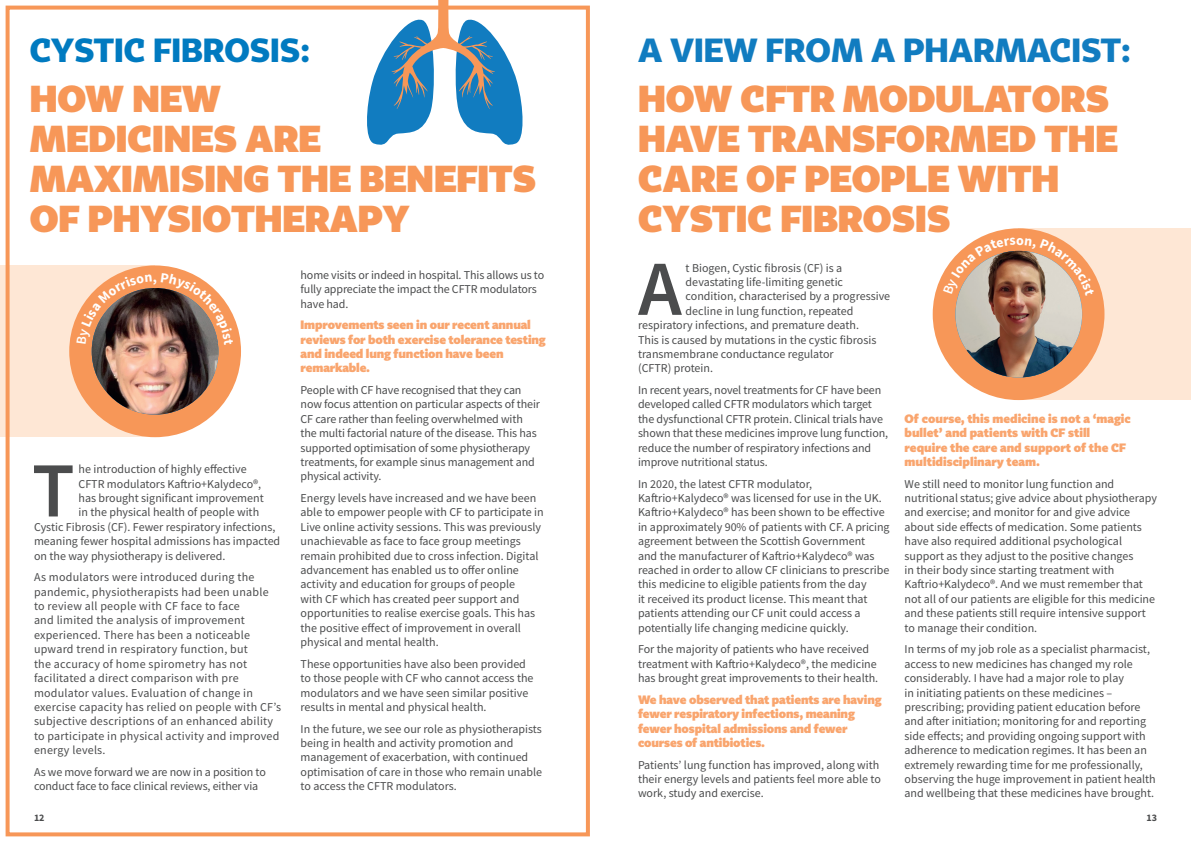
<style>
.page{position:relative;width:1191px;height:842px;background:#fff}
.page>*{position:absolute;margin:0;border:0;box-sizing:border-box;transform-origin:0 0}
.t1{font:600 78.1px "Source Sans Pro";color:#4b4c4d}
.t2{font:500 37px/40px "Tabac Sans";color:#f79758}
.t3{font:700 33px "Tabac Sans";color:#117cc0}
.t4{font:700 33px "Tabac Sans";color:#007ac0}
.t5{font:12px/14.4px "Source Sans Pro";color:#4b4c4d}
.t6{font:12px/14.4px "Source Sans Pro";letter-spacing:.02em;color:#4b4c4d}
.t7{font:500 12px/14.4px "Tabac Sans";letter-spacing:-.01em;color:#f9a56e}
.t8{font:700 10px "Source Sans Pro";color:#4b4c4d}
</style>
<div class="page">
<div style="left:1019px;top:228px;width:172px;height:172px;background:#fee7d5"></div>
<div style="left:932px;top:228px;width:172px;height:172px;background:#f79758;border-radius:50%"></div>
<img style="left:955px;top:251px;width:127px;height:126px;border-radius:63px">
<div style="left:0;top:265px;width:155px;height:172px;background:#fee7d5"></div>
<div style="left:69px;top:265px;width:172px;height:172px;background:#f79758;border-radius:50%"></div>
<img style="left:92px;top:288px;width:126px;height:127px;border-radius:63px">
<svg style="left:364px;top:0;width:161px;height:145px"></svg>
<div style="left:6px;top:6px;width:584px;height:830px;border:4px solid #f79758"></div>
<svg style="left:943px;top:237px;width:151px;height:59px"></svg>
<svg style="left:77px;top:273px;width:156px;height:72px"></svg>
<p class="t4" style="left:30px;top:30px;width:282px">CYSTIC FIBROSIS:</p>
<p class="t2" style="left:30px;top:79px;width:508px">HOW NEW<br>MEDICINES ARE<br>MAXIMISING THE BENEFITS<br>OF PHYSIOTHERAPY</p>
<p class="t1" style="left:32px;top:439px;width:44px">T</p>
<p class="t5" style="left:79px;top:462px;width:170px">he introduction of highly effective</p>
<p class="t5" style="left:79px;top:476px;width:184px">CFTR modulators Kaftrio+Kalydeco®,</p>
<p class="t5" style="left:79px;top:491px;width:187px">has brought significant improvement</p>
<p class="t5" style="left:79px;top:505px;width:182px">in the physical health of people with</p>
<p class="t5" style="left:34px;top:520px;width:243px">Cystic Fibrosis (CF). Fewer respiratory infections,</p>
<p class="t5" style="left:34px;top:534px;width:248px">meaning fewer hospital admissions has impacted</p>
<p class="t5" style="left:34px;top:548px;width:193px">on the way physiotherapy is delivered.</p>
<p class="t6" style="left:34px;top:570px;width:248px">As modulators were introduced during the pandemic, physiotherapists had been unable to review all people with CF face to face<br>and limited the analysis of improvement experienced. There has been a noticeable upward trend in respiratory function, but<br>the accuracy of home spirometry has not facilitated a direct comparison with pre modulator values. Evaluation of change in exercise capacity has relied on people with CF’s subjective descriptions of an enhanced ability to participate in physical activity and improved energy levels.</p>
<p class="t5" style="left:34px;top:764px;width:233px">As we move forward we are now in a position to conduct face to face clinical reviews, either via</p>
<p class="t5" style="left:300px;top:268px;width:245px">home visits or indeed in hospital. This allows us to fully appreciate the impact the CFTR modulators have had.</p>
<p class="t7" style="left:300px;top:318px;width:247px">Improvements seen in our recent annual reviews for both exercise tolerance testing and indeed lung function have been remarkable.</p>
<p class="t5" style="left:300px;top:383px;width:241px">People with CF have recognised that they can now focus attention on particular aspects of their CF care rather than feeling overwhelmed with the multi factorial nature of the disease. This has supported optimisation of some physiotherapy treatments, for example sinus management and physical activity.</p>
<p class="t5" style="left:300px;top:491px;width:244px">Energy levels have increased and we have been able to empower people with CF to participate in Live online activity sessions. This was previously unachievable as face to face group meetings remain prohibited due to cross infection. Digital advancement has enabled us to offer online activity and education for groups of people<br>with CF which has created peer support and opportunities to realise exercise goals. This has the positive effect of improvement in overall physical and mental health.</p>
<p class="t5" style="left:300px;top:656px;width:234px">These opportunities have also been provided to those people with CF who cannot access the modulators and we have seen similar positive results in mental and physical health.</p>
<p class="t5" style="left:300px;top:721px;width:243px">In the future, we see our role as physiotherapists being in health and activity promotion and management of exacerbation, with continued optimisation of care in those who remain unable to access the CFTR modulators.</p>
<p class="t3" style="left:638px;top:30px;width:494px">A VIEW FROM A PHARMACIST:</p>
<p class="t2" style="left:638px;top:79px;width:481px">HOW CFTR MODULATORS<br>HAVE TRANSFORMED THE<br>CARE OF PEOPLE WITH<br>CYSTIC FIBROSIS</p>
<p class="t1" style="left:638px;top:238px;width:45px">A</p>
<p class="t5" style="left:685px;top:260px;width:158px">t Biogen, Cystic fibrosis (CF) is a</p>
<p class="t5" style="left:685px;top:275px;width:159px">devastating life-limiting genetic</p>
<p class="t5" style="left:685px;top:289px;width:206px">condition, characterised by a progressive</p>
<p class="t5" style="left:685px;top:304px;width:169px">decline in lung function, repeated</p>
<p class="t5" style="left:638px;top:318px;width:222px">respiratory infections, and premature death.</p>
<p class="t5" style="left:638px;top:332px;width:240px">This is caused by mutations in the cystic fibrosis</p>
<p class="t5" style="left:638px;top:347px;width:197px">transmembrane conductance regulator</p>
<p class="t5" style="left:638px;top:361px;width:77px">(CFTR) protein.</p>
<p class="t5" style="left:638px;top:383px;width:252px">In recent years, novel treatments for CF have been developed called CFTR modulators which target the dysfunctional CFTR protein. Clinical trials have shown that these medicines improve lung function, reduce the number of respiratory infections and improve nutritional status.</p>
<p class="t5" style="left:638px;top:476px;width:253px">In 2020, the latest CFTR modulator, Kaftrio+Kalydeco® was licensed for use in the UK.<br>Kaftrio+Kalydeco® has been shown to be effective in approximately 90% of patients with CF. A pricing agreement between the Scottish Government<br>and the manufacturer of Kaftrio+Kalydeco® was reached in order to allow CF clinicians to prescribe this medicine to eligible patients from the day<br>it received its product license. This meant that patients attending our CF unit could access a potentially life changing medicine quickly.</p>
<p class="t5" style="left:638px;top:642px;width:242px">For the majority of patients who have received treatment with Kaftrio+Kalydeco®, the medicine has brought great improvements to their health.</p>
<p class="t7" style="left:638px;top:692px;width:245px">We have observed that patients are having fewer respiratory infections, meaning fewer hospital admissions and fewer courses of antibiotics.</p>
<p class="t5" style="left:638px;top:757px;width:244px">Patients’ lung function has improved, along with their energy levels and patients feel more able to work, study and exercise.</p>
<p class="t7" style="left:904px;top:411px;width:228px">Of course, this medicine is not a ‘magic bullet’ and patients with CF still require the care and support of the CF multidisciplinary team.</p>
<p class="t5" style="left:904px;top:476px;width:254px">We still need to monitor lung function and nutritional status; give advice about physiotherapy and exercise; and monitor for and give advice about side effects of medication. Some patients have also required additional psychological support as they adjust to the positive changes<br>in their body since starting treatment with Kaftrio+Kalydeco®. And we must remember that not all of our patients are eligible for this medicine and these patients still require intensive support to manage their condition.</p>
<p class="t5" style="left:904px;top:642px;width:253px">In terms of my job role as a specialist pharmacist, access to new medicines has changed my role considerably. I have had a major role to play<br>in initiating patients on these medicines – prescribing; providing patient education before and after initiation; monitoring for and reporting side effects; and providing ongoing support with adherence to medication regimes. It has been an extremely rewarding time for me professionally, observing the huge improvement in patient health and wellbeing that these medicines have brought.</p>
<p class="t8" style="left:34px;top:811px;width:12px">12</p>
<p class="t8" style="left:1146px;top:811px;width:12px">13</p>
</div>
